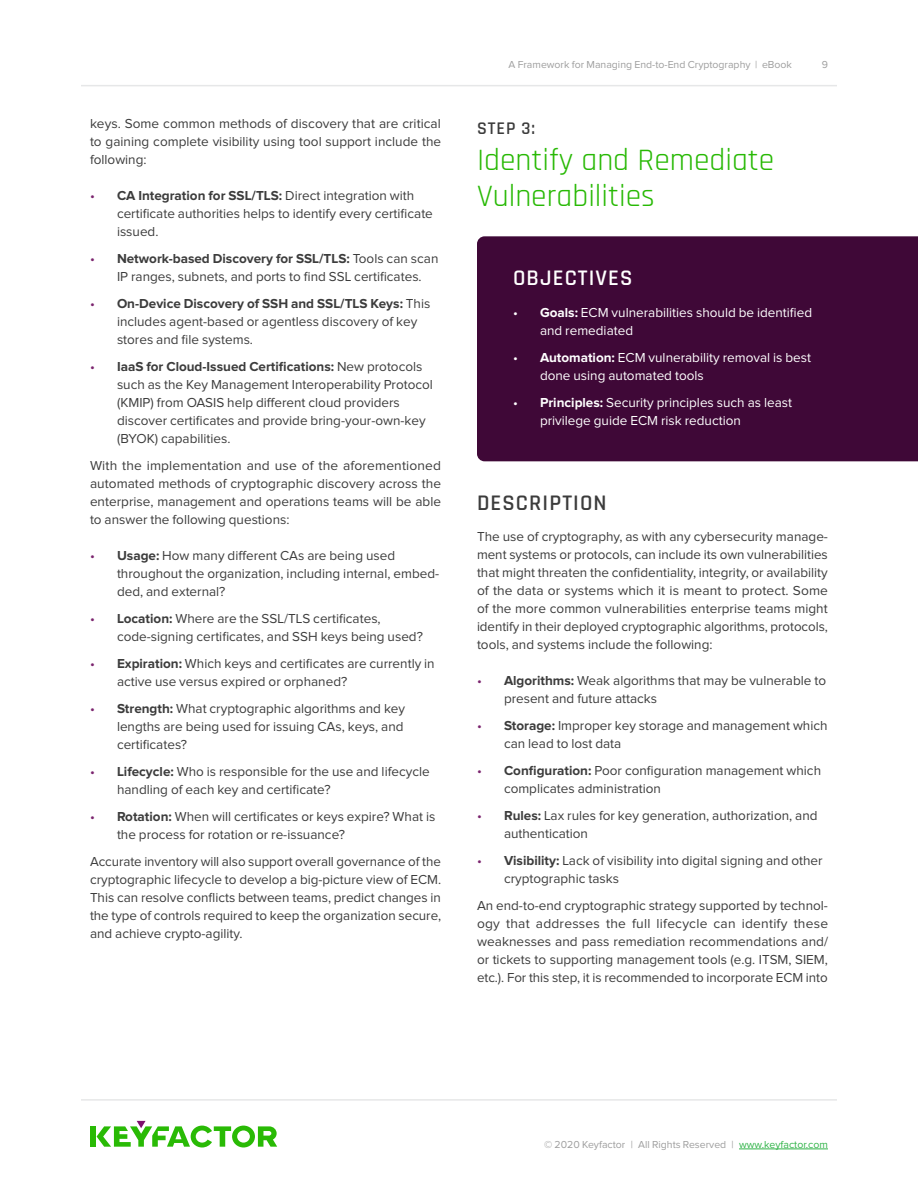
<style>
.page{position:relative;width:918px;height:1188px;background:#fff}
.page>*{position:absolute;margin:0;border:0;box-sizing:border-box;transform-origin:0 0}
.t1{font:31.5px/36px "Rajdhani";color:#28b905}
.S3{font:600 22.5px "Rajdhani";letter-spacing:.05em;color:#3c3c3c}
.S3-2{font:600 22.5px "Rajdhani";letter-spacing:.05em;color:#fff}
.S4{font:600 18px "Rajdhani";color:#3c3c3c}
.Body{font:13.5px/18px "Proxima Nova";color:#3c3c3c}
.t2{font:13.5px/18px "Proxima Nova";color:#fff}
.t3{font:10.5px "Proxima Nova";color:#9e9e9e}
.s1{color:#7b246e}
.s2{font-weight:700}
.s3{color:#32b44a}
</style>
<div class="page">
<hr style="left:739px;top:1149px;width:89px;height:1px;background:#32b44a">
<div style="left:90px;top:1126px;width:6px;height:21px;background:#29ba05"></div>
<svg style="left:97px;top:1121px;width:180px;height:27px"></svg>
<hr style="left:81px;top:85px;width:756px;height:1px;background:#e6e7e8">
<hr style="left:81px;top:1099px;width:756px;height:2px;background:#e6e7e8">
<div style="left:477px;top:236px;width:441px;height:225px;background:#3f0837"></div>
<p class="Body" style="left:90px;top:115px;width:353px;text-align:justify">keys. Some common methods of discovery that are critical to gaining complete visibility using tool support include the following:</p>
<p class="Body" style="left:117px;top:187px;width:317px;text-indent:-27px"><span class="s1">•</span> <span class="s2">CA Integration for SSL/TLS:</span> Direct integration with certificate authorities helps to identify every certificate issued.</p>
<p class="Body" style="left:117px;top:250px;width:323px;text-indent:-27px"><span class="s1">•</span> <span class="s2">Network-based Discovery for SSL/TLS:</span> Tools can scan<br>IP ranges, subnets, and ports to find SSL certificates.</p>
<p class="Body" style="left:117px;top:295px;width:315px;text-indent:-27px"><span class="s1">•</span> <span class="s2">On-Device Discovery of SSH and SSL/TLS Keys:</span> This includes agent-based or agentless discovery of key stores and file systems.</p>
<p class="Body" style="left:117px;top:358px;width:317px;text-indent:-27px"><span class="s1">•</span> <span class="s2">IaaS for Cloud-Issued Certifications:</span> New protocols such as the Key Management Interoperability Protocol (KMIP) from OASIS help different cloud providers discover certificates and provide bring-your-own-key (BYOK) capabilities.</p>
<p class="Body" style="left:90px;top:457px;width:353px;text-align:justify">With the implementation and use of the aforementioned automated methods of cryptographic discovery across the enterprise, management and operations teams will be able to answer the following questions:</p>
<p class="Body" style="left:117px;top:547px;width:324px;text-indent:-27px"><span class="s1">•</span> <span class="s2">Usage:</span> How many different CAs are being used throughout the organization, including internal, embed&shy;ded, and external?</p>
<p class="Body" style="left:117px;top:610px;width:307px;text-indent:-27px"><span class="s1">•</span> <span class="s2">Location:</span> Where are the SSL/TLS certificates, code-signing certificates, and SSH keys being used?</p>
<p class="Body" style="left:117px;top:655px;width:319px;text-indent:-27px"><span class="s1">•</span> <span class="s2">Expiration:</span> Which keys and certificates are currently in active use versus expired or orphaned?</p>
<p class="Body" style="left:117px;top:700px;width:290px;text-align:justify;text-indent:-27px"><span class="s1">•</span> <span class="s2">Strength:</span> What cryptographic algorithms and key lengths are being used for issuing CAs, keys, and certificates?</p>
<p class="Body" style="left:117px;top:763px;width:314px;text-indent:-27px"><span class="s1">•</span> <span class="s2">Lifecycle:</span> Who is responsible for the use and lifecycle handling of each key and certificate?</p>
<p class="Body" style="left:117px;top:808px;width:320px;text-indent:-27px"><span class="s1">•</span> <span class="s2">Rotation:</span> When will certificates or keys expire? What is the process for rotation or re-issuance?</p>
<p class="Body" style="left:90px;top:853px;width:353px;text-align:justify">Accurate inventory will also support overall governance of the cryptographic lifecycle to develop a big-picture view of ECM.<br>This can resolve conflicts between teams, predict changes in the type of controls required to keep the organization secure, and achieve crypto-agility.</p>
<p class="t3" style="left:509px;top:60px;width:285px">A Framework for Managing End-to-End Cryptography | eBook</p>
<p class="S4" style="left:477px;top:117px;width:60px">STEP 3:</p>
<h3 class="t1" style="left:477px;top:143px;width:299px">Identify and Remediate<br>Vulnerabilities</h3>
<p class="t3" style="left:822px;top:60px;width:8px">9</p>
<p class="S3-2" style="left:513px;top:265px;width:121px">OBJECTIVES</p>
<p class="t2" style="left:540px;top:304px;width:274px;text-indent:-27px">• <span class="s2">Goals:</span> ECM vulnerabilities should be identified and remediated</p>
<p class="t2" style="left:540px;top:349px;width:273px;text-indent:-27px">• <span class="s2">Automation:</span> ECM vulnerability removal is best done using automated tools</p>
<p class="t2" style="left:540px;top:394px;width:254px;text-indent:-27px">• <span class="s2">Principles:</span> Security principles such as least privilege guide ECM risk reduction</p>
<p class="S3" style="left:477px;top:489px;width:131px">DESCRIPTION</p>
<p class="Body" style="left:477px;top:528px;width:353px;text-align:justify">The use of cryptography, as with any cybersecurity manage&shy;ment systems or protocols, can include its own vulnerabilities that might threaten the confidentiality, integrity, or availability of the data or systems which it is meant to protect. Some of the more common vulnerabilities enterprise teams might identify in their deployed cryptographic algorithms, protocols, tools, and systems include the following:</p>
<p class="Body" style="left:504px;top:672px;width:324px;text-indent:-27px"><span class="s1">•</span> <span class="s2">Algorithms:</span> Weak algorithms that may be vulnerable to present and future attacks</p>
<p class="Body" style="left:504px;top:717px;width:325px;text-indent:-27px"><span class="s1">•</span> <span class="s2">Storage:</span> Improper key storage and management which can lead to lost data</p>
<p class="Body" style="left:504px;top:762px;width:319px;text-indent:-27px"><span class="s1">•</span> <span class="s2">Configuration:</span> Poor configuration management which complicates administration</p>
<p class="Body" style="left:504px;top:807px;width:315px;text-indent:-27px"><span class="s1">•</span> <span class="s2">Rules:</span> Lax rules for key generation, authorization, and authentication</p>
<p class="Body" style="left:504px;top:852px;width:320px;text-indent:-27px"><span class="s1">•</span> <span class="s2">Visibility:</span> Lack of visibility into digital signing and other cryptographic tasks</p>
<p class="Body" style="left:477px;top:897px;width:353px;text-align:justify">An end-to-end cryptographic strategy supported by technol&shy;ogy that addresses the full lifecycle can identify these weaknesses and pass remediation recommendations and/ or tickets to supporting management tools (e.g. ITSM, SIEM, etc.). For this step, it is recommended to incorporate ECM into</p>
<p class="t3" style="left:544px;top:1139px;width:285px">© 2020 Keyfactor | All Rights Reserved | <span class="s3">www.keyfactor.com</span></p>
</div>
